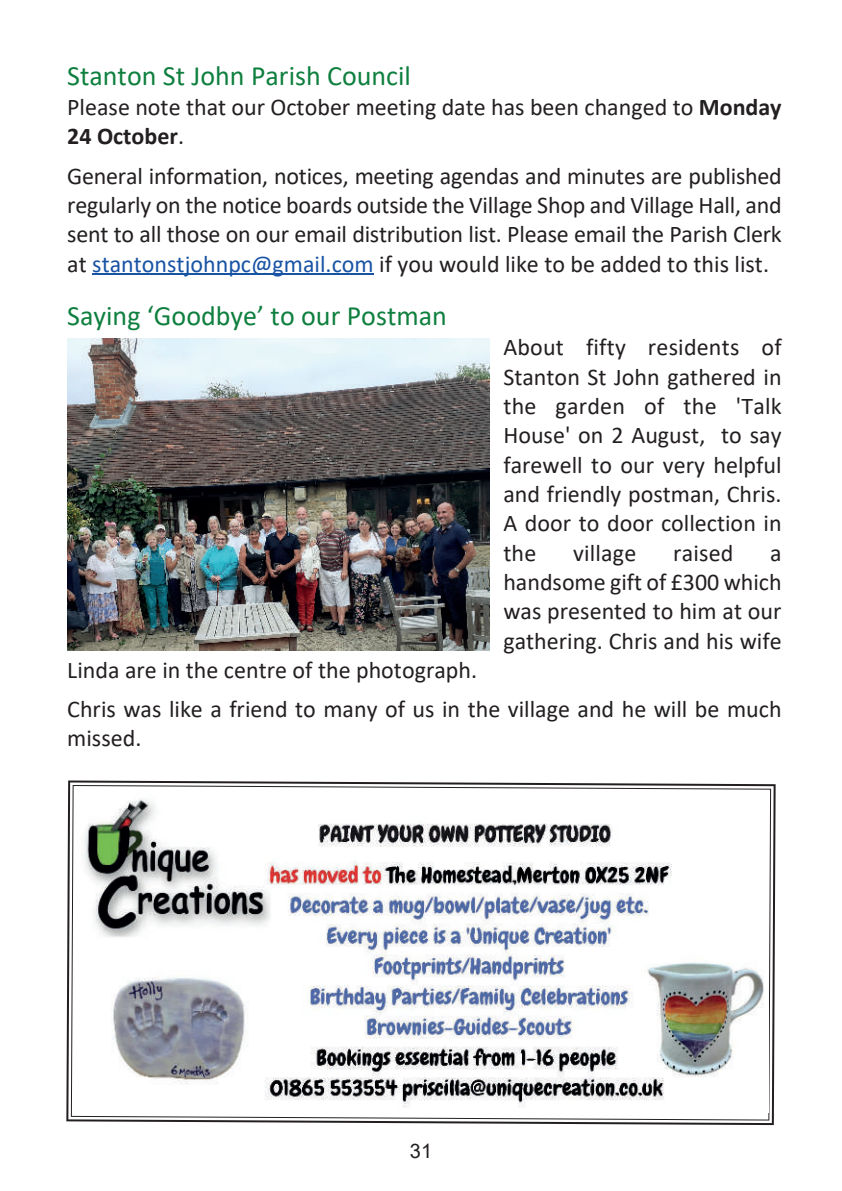
<style>
.page{position:relative;width:842px;height:1191px;background:#fff}
.page>*{position:absolute;margin:0;border:0;box-sizing:border-box;transform-origin:0 0}
.t1{font:28px "Calibri";color:#0e7f3e}
.t2{font:24px/29.4px "Calibri";color:#231f20;text-align:justify}
.t3{font:20px "Arial";color:#231f20}
.s1{font-weight:700}
.s2{color:#1853a4}
</style>
<div class="page">
<hr style="left:92px;top:274px;width:282px;height:1px;background:#1853a4">
<img style="left:67px;top:338px;width:422px;height:312px">
<svg style="left:66px;top:780px;width:710px;height:345px"></svg>
<img style="left:81px;top:793px;width:687px;height:319px">
<p class="t1" style="left:67px;top:64px;width:345px">Stanton St John Parish Council</p>
<p class="t2" style="left:67px;top:94px;width:716px">Please note that our October meeting date has been changed to <span class="s1">Monday<br>24 October</span>.</p>
<p class="t2" style="left:67px;top:163px;width:716px">General information, notices, meeting agendas and minutes are published regularly on the notice boards outside the Village Shop and Village Hall, and sent to all those on our email distribution list. Please email the Parish Clerk at <span class="s2">stantonstjohnpc@gmail.com</span> if you would like to be added to this list.</p>
<p class="t1" style="left:67px;top:304px;width:381px">Saying ‘Goodbye’ to our Postman</p>
<p class="t2" style="left:503px;top:334px;width:280px">About fifty residents of Stanton St John gathered in the garden of the 'Talk House' on 2 August, to say farewell to our very helpful and friendly postman, Chris.<br>A door to door collection in the</p>
<p class="t2" style="left:573px;top:540px;width:65px">village</p>
<p class="t2" style="left:673px;top:540px;width:62px">raised</p>
<p class="t2" style="left:503px;top:540px;width:280px;text-indent:267px">a handsome gift of £300 which was presented to him at our gathering. Chris and his wife</p>
<p class="t2" style="left:67px;top:652px;width:716px;line-height:39.4px">Linda are in the centre of the photograph.<br>Chris was like a friend to many of us in the village and he will be much</p>
<p class="t2" style="left:67px;top:726px;width:76px">missed.</p>
<p class="t3" style="left:410px;top:1143px;width:24px">31</p>
</div>
